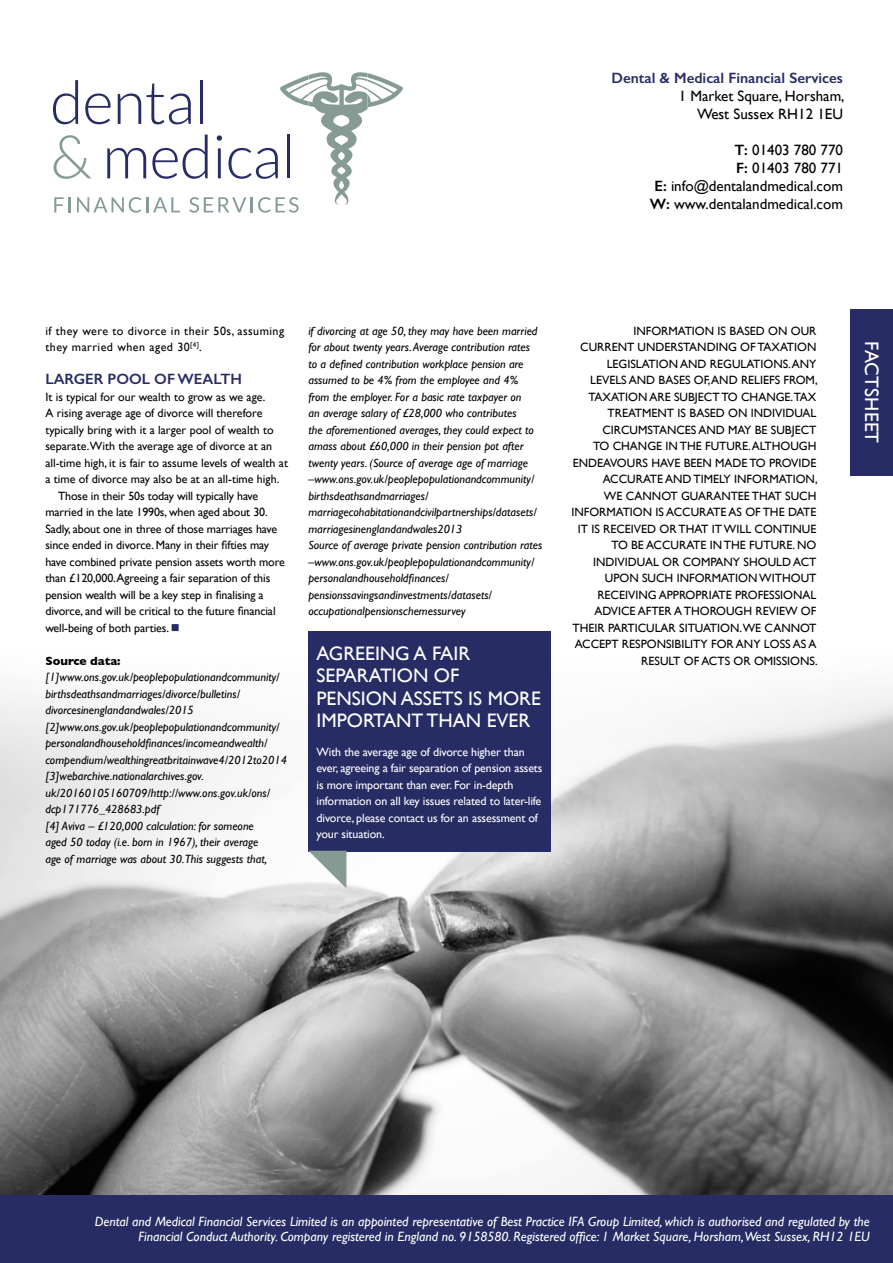
<style>
.page{position:relative;width:893px;height:1263px;background:#fff}
.page>*{position:absolute;margin:0;border:0;box-sizing:border-box;transform-origin:0 0}
.t1{font:19.5px/22.5px "Gill Sans";color:#fff}
.t2{font:15px/18px "Gill Sans";color:#000;text-align:right}
.t3{font:600 15px "Gill Sans";color:#272c65}
.t4{font:italic 13.5px/15px "Gill Sans";color:#fff;text-align:right}
.t5{font:12px/16.5px "Gill Sans";color:#000;text-align:right}
.t6{font:italic 12px/16.5px "Gill Sans";color:#000}
.t7{font:12px/16.5px "Gill Sans";letter-spacing:-.01em;color:#fff}
.t8{font:12px/16.5px "Gill Sans";letter-spacing:.04em;color:#000}
.t9{font:700 12px "Gill Sans";color:#000}
.s1{font-weight:600}
.s2{color:#272c65}
</style>
<div class="page">
<img style="left:0;top:688px;width:893px;height:508px">
<div style="left:308px;top:631px;width:243px;height:221px;background:#272c65"></div>
<svg style="left:308px;top:851px;width:38px;height:37px"></svg>
<div style="left:0;top:1196px;width:893px;height:67px;background:#272c65"></div>
<div style="left:850px;top:309px;width:43px;height:166px;background:#272c65"></div>
<svg style="left:53px;top:72px;width:350px;height:141px"></svg>
<p class="t3" style="left:611px;top:69px;width:233px">Dental &amp; Medical Financial Services</p>
<p class="t2" style="left:679px;top:87px;width:167px">1 Market Square, Horsham,<br>West Sussex RH12 1EU</p>
<p class="t2" style="left:650px;top:141px;width:195px"><span class="s1">T:</span> 01403 780 770<br><span class="s1">F:</span> 01403 780 771<br><span class="s1">E:</span> info@dentalandmedical.com<br><span class="s1">W:</span> www.dentalandmedical.com</p>
<p class="t8" style="left:45px;top:322px;width:240px">if they were to divorce in their 50s, assuming they married when aged 30<sup>[4]</sup>.</p>
<p class="t3" style="left:45px;top:370px;width:198px">LARGER POOL OF WEALTH</p>
<p class="t5" style="left:45px;top:388px;width:222px">It is typical for our wealth to grow as we age.</p>
<p class="t5" style="left:45px;top:405px;width:219px">A rising average age of divorce will therefore</p>
<p class="t5" style="left:45px;top:421px;width:230px">typically bring with it a larger pool of wealth to</p>
<p class="t5" style="left:45px;top:438px;width:228px">separate.With the average age of divorce at an</p>
<p class="t5" style="left:45px;top:454px;width:244px">all-time high, it is fair to assume levels of wealth at</p>
<p class="t5" style="left:45px;top:471px;width:235px">a time of divorce may also be at an all-time high.</p>
<p class="t5" style="left:58px;top:487px;width:202px">Those in their 50s today will typically have</p>
<p class="t5" style="left:45px;top:504px;width:224px">married in the late 1990s, when aged about 30.</p>
<p class="t5" style="left:45px;top:520px;width:233px">Sadly, about one in three of those marriages have</p>
<p class="t5" style="left:45px;top:537px;width:225px">since ended in divorce. Many in their fifties may</p>
<p class="t5" style="left:45px;top:553px;width:241px">have combined private pension assets worth more</p>
<p class="t5" style="left:45px;top:570px;width:226px">than £120,000.Agreeing a fair separation of this</p>
<p class="t5" style="left:45px;top:586px;width:220px">pension wealth will be a key step in finalising a</p>
<p class="t5" style="left:45px;top:603px;width:232px">divorce, and will be critical to the future financial</p>
<p class="t5" style="left:45px;top:619px;width:136px">well-being of both parties. <span class="s2">■</span></p>
<p class="t9" style="left:45px;top:653px;width:77px">Source data:</p>
<p class="t6" style="left:45px;top:669px;width:243px">[1]www.ons.gov.uk/peoplepopulationandcommunity/ birthsdeathsandmarriages/divorce/bulletins/ divorcesinenglandandwales/2015 [2]www.ons.gov.uk/peoplepopulationandcommunity/ personalandhouseholdfinances/incomeandwealth/ compendium/wealthingreatbritainwave4/2012to2014 [3]webarchive.nationalarchives.gov. uk/20160105160709/http://www.ons.gov.uk/ons/ dcp171776_428683.pdf<br>[4] Aviva – £120,000 calculation: for someone<br>aged 50 today (i.e. born in 1967), their average<br>age of marriage was about 30.This suggests that,</p>
<p class="t6" style="left:308px;top:322px;width:235px">if divorcing at age 50, they may have been married for about twenty years. Average contribution rates<br>to a defined contribution workplace pension are assumed to be 4% from the employee and 4%<br>from the employer. For a basic rate taxpayer on<br>an average salary of £28,000 who contributes<br>the aforementioned averages, they could expect to amass about £60,000 in their pension pot after twenty years. (Source of average age of marriage –www.ons.gov.uk/peoplepopulationandcommunity/ birthsdeathsandmarriages/ marriagecohabitationandcivilpartnerships/datasets/ marriagesinenglandandwales2013<br>Source of average private pension contribution rates –www.ons.gov.uk/peoplepopulationandcommunity/ personalandhouseholdfinances/ pensionssavingsandinvestments/datasets/ occupationalpensionschemessurvey</p>
<p class="t5" style="left:571px;top:322px;width:248px">INFORMATION IS BASED ON OUR<br>CURRENT UNDERSTANDING OF TAXATION LEGISLATION AND REGULATIONS. ANY LEVELS AND BASES OF, AND RELIEFS FROM, TAXATION ARE SUBJECT TO CHANGE.TAX TREATMENT IS BASED ON INDIVIDUAL CIRCUMSTANCES AND MAY BE SUBJECT<br>TO CHANGE IN THE FUTURE. ALTHOUGH ENDEAVOURS HAVE BEEN MADE TO PROVIDE ACCURATE AND TIMELY INFORMATION,<br>WE CANNOT GUARANTEE THAT SUCH INFORMATION IS ACCURATE AS OF THE DATE IT IS RECEIVED OR THAT IT WILL CONTINUE TO BE ACCURATE IN THE FUTURE. NO INDIVIDUAL OR COMPANY SHOULD ACT UPON SUCH INFORMATION WITHOUT RECEIVING APPROPRIATE PROFESSIONAL ADVICE AFTER A THOROUGH REVIEW OF THEIR PARTICULAR SITUATION.WE CANNOT ACCEPT RESPONSIBILITY FOR ANY LOSS AS A</p>
<h1 class="t1" style="left:316px;top:642px;width:155px">AGREEING A FAIR</h1>
<p class="t5" style="left:641px;top:652px;width:178px">RESULT OF ACTS OR OMISSIONS.</p>
<h1 class="t1" style="left:316px;top:664px;width:226px">SEPARATION OF<br>PENSION ASSETS IS MORE<br>IMPORTANT THAN EVER</h1>
<p class="t7" style="left:316px;top:743px;width:227px">With the average age of divorce higher than ever, agreeing a fair separation of pension assets is more important than ever. For in-depth information on all key issues related to later-life divorce, please contact us for an assessment of your situation.</p>
<h1 class="t1" style="left:883px;top:341px;width:104px;rotate:90deg">FACTSHEET</h1>
<p class="t4" style="left:95px;top:1213px;width:777px">Dental and Medical Financial Services Limited is an appointed representative of Best Practice IFA Group Limited, which is authorised and regulated by the<br>Financial Conduct Authority. Company registered in England no. 9158580. Registered office: 1 Market Square, Horsham,West Sussex, RH12 1EU</p>
</div>
